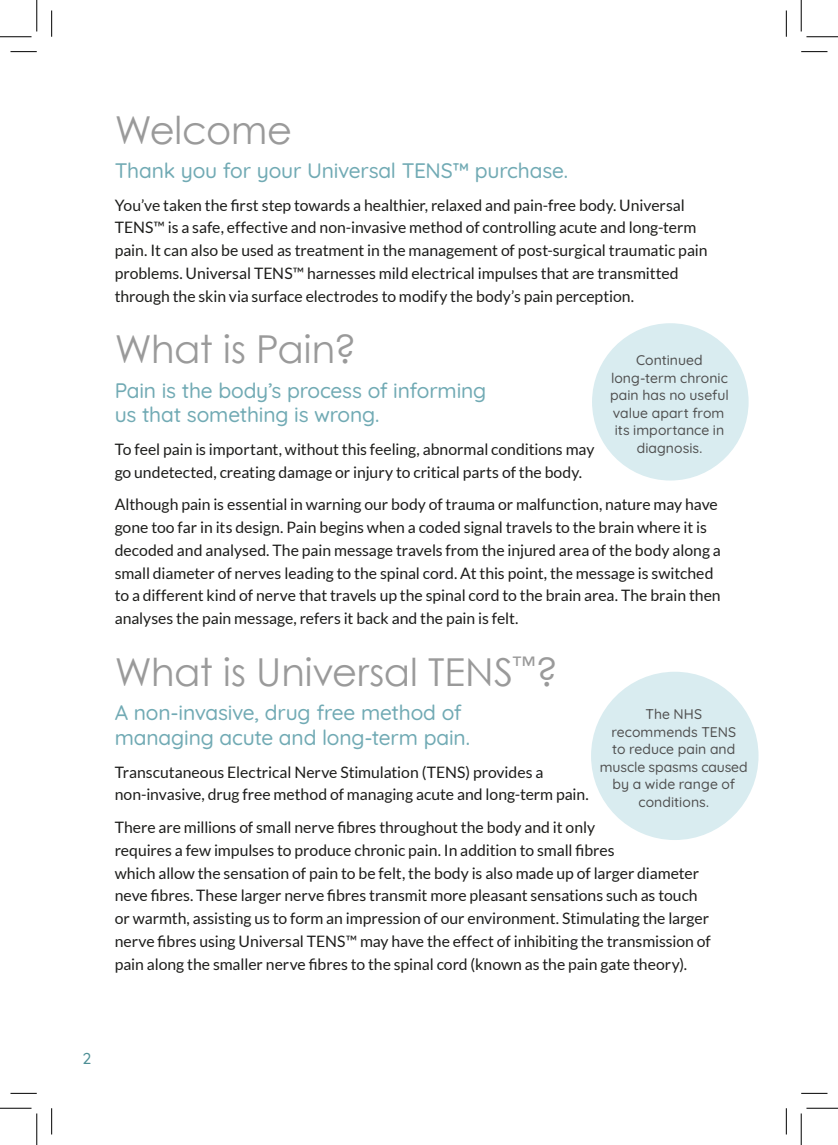
<style>
.page{position:relative;width:838px;height:1145px;background:#fff}
.page>*{position:absolute;margin:0;border:0;box-sizing:border-box;transform-origin:0 0}
.t1{font:38.5px "Century Gothic";letter-spacing:-.005em;color:#9a9a9a}
.t2{font:500 21px/24.5px "Quicksand";letter-spacing:-.01em;color:#71aab4}
.t3{font:15.75px/22.8px "Lato";letter-spacing:-.005em;color:#1d1d1b}
.t4{font:500 15.75px "Quicksand";color:#4d8f95}
.t5{font:500 14px/17.5px "Quicksand";letter-spacing:.005em;color:#505050;text-align:center}
</style>
<div class="page">
<div style="left:591px;top:672px;width:167px;height:168px;background:#d9ecf0;border-radius:50%"></div>
<div style="left:592px;top:323px;width:156px;height:158px;background:#d9ecf0;border-radius:50%"></div>
<svg style="left:10px;top:51px;width:27px;height:1px"></svg>
<svg style="left:801px;top:51px;width:26px;height:1px"></svg>
<svg style="left:10px;top:1093px;width:27px;height:1px"></svg>
<svg style="left:801px;top:1093px;width:26px;height:1px"></svg>
<svg style="left:51px;top:10px;width:1px;height:27px"></svg>
<svg style="left:51px;top:1108px;width:1px;height:26px"></svg>
<svg style="left:786px;top:10px;width:1px;height:27px"></svg>
<svg style="left:786px;top:1108px;width:1px;height:26px"></svg>
<hr style="left:0;top:36px;width:32px;height:1px;background:#000">
<hr style="left:806px;top:36px;width:31px;height:1px;background:#000">
<hr style="left:0;top:1108px;width:32px;height:1px;background:#000">
<hr style="left:806px;top:1108px;width:31px;height:1px;background:#000">
<hr style="left:36px;top:0;width:1px;height:31px;background:#000">
<hr style="left:36px;top:1113px;width:1px;height:32px;background:#000">
<hr style="left:800px;top:0;width:1px;height:31px;background:#000">
<hr style="left:800px;top:1113px;width:1px;height:32px;background:#000">
<h1 class="t1" style="left:115px;top:103px;width:179px">Welcome</h1>
<h2 class="t2" style="left:115px;top:156px;width:455px">Thank you for your Universal TENS™ purchase.</h2>
<p class="t3" style="left:115px;top:193px;width:594px">You’ve taken the first step towards a healthier, relaxed and pain-free body. Universal TENS™ is a safe, effective and non-invasive method of controlling acute and long-term pain. It can also be used as treatment in the management of post-surgical traumatic pain problems. Universal TENS™ harnesses mild electrical impulses that are transmitted through the skin via surface electrodes to modify the body’s pain perception.</p>
<h1 class="t1" style="left:115px;top:323px;width:243px">What is Pain?</h1>
<h2 class="t2" style="left:115px;top:376px;width:373px">Pain is the body’s process of informing us that something is wrong.</h2>
<p class="t3" style="left:115px;top:438px;width:481px">To feel pain is important, without this feeling, abnormal conditions may go undetected, creating damage or injury to critical parts of the body.</p>
<p class="t3" style="left:115px;top:493px;width:607px">Although pain is essential in warning our body of trauma or malfunction, nature may have gone too far in its design. Pain begins when a coded signal travels to the brain where it is decoded and analysed. The pain message travels from the injured area of the body along a small diameter of nerves leading to the spinal cord. At this point, the message is switched to a different kind of nerve that travels up the spinal cord to the brain area. The brain then analyses the pain message, refers it back and the pain is felt.</p>
<h1 class="t1" style="left:115px;top:645px;width:445px">What is Universal TENS<sup>™</sup>?</h1>
<h2 class="t2" style="left:115px;top:699px;width:357px">A non-invasive, drug free method of managing acute and long-term pain.</h2>
<p class="t3" style="left:115px;top:760px;width:475px">Transcutaneous Electrical Nerve Stimulation (TENS) provides a non-invasive, drug free method of managing acute and long-term pain.</p>
<p class="t3" style="left:115px;top:816px;width:597px">There are millions of small nerve fibres throughout the body and it only<br>requires a few impulses to produce chronic pain. In addition to small fibres<br>which allow the sensation of pain to be felt, the body is also made up of larger diameter neve fibres. These larger nerve fibres transmit more pleasant sensations such as touch or warmth, assisting us to form an impression of our environment. Stimulating the larger nerve fibres using Universal TENS™ may have the effect of inhibiting the transmission of pain along the smaller nerve fibres to the spinal cord (known as the pain gate theory).</p>
<p class="t5" style="left:610px;top:350px;width:120px">Continued long-term chronic pain has no useful value apart from its importance in diagnosis.</p>
<p class="t5" style="left:599px;top:704px;width:149px">The NHS<br>recommends TENS<br>to reduce pain and muscle spasms caused by a wide range of conditions.</p>
<p class="t4" style="left:82px;top:1047px;width:10px">2</p>
</div>
